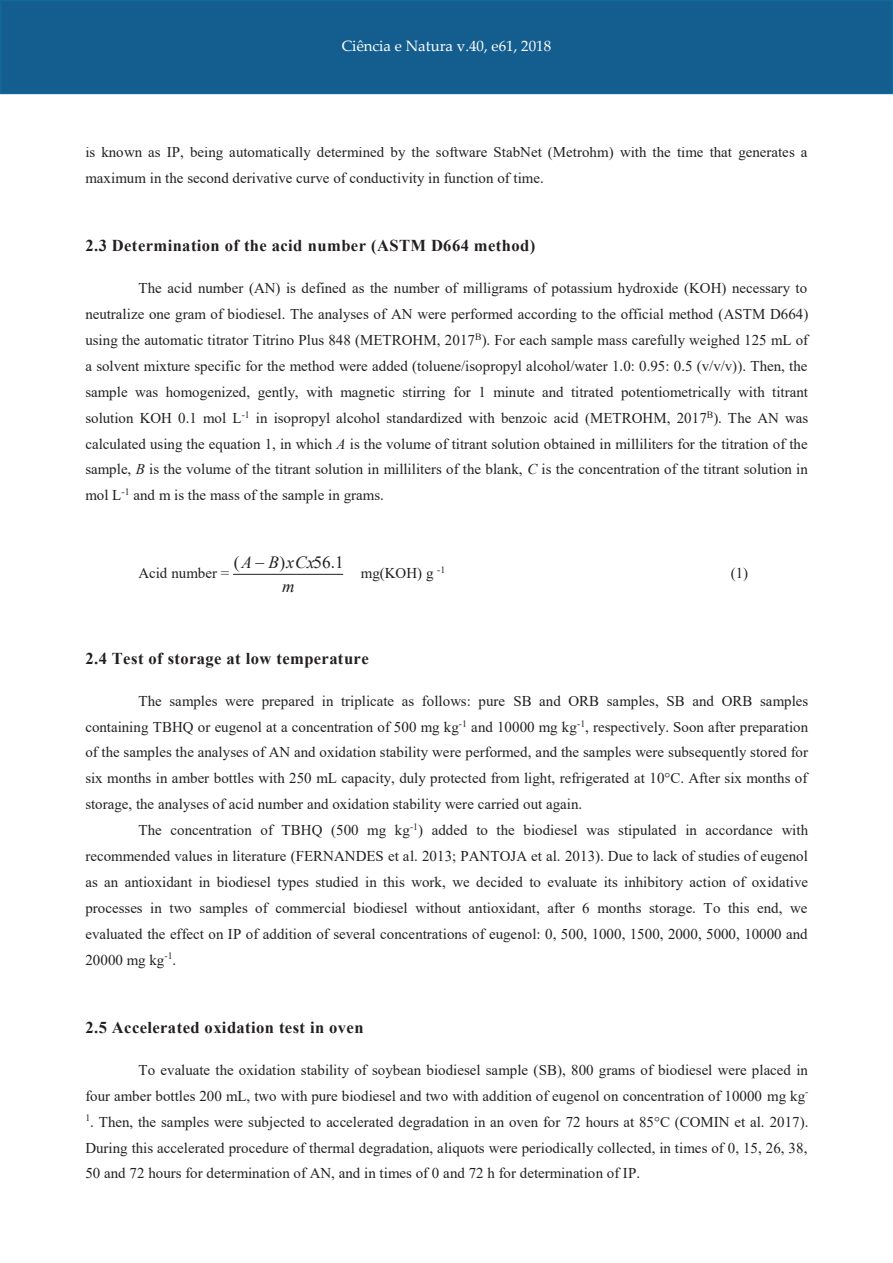
<style>
.page{position:relative;width:893px;height:1263px;background:#fff}
.page>*{position:absolute;margin:0;border:0;box-sizing:border-box;transform-origin:0 0}
.t1{font:17.1px "Times New Roman";color:#231f20}
.t2{font:italic 17.1px "Times New Roman";color:#231f20}
.t3{font:700 16.5px "Times New Roman";letter-spacing:.02em;color:#231f20}
.t4{font:15px/26px "Times New Roman";color:#231f20;text-align:justify}
.t5{font:15px "Palatino Linotype";color:#fff}
.s1{font-style:italic}
</style>
<div class="page">
<div style="left:0;top:0;width:893px;height:94px;background:#145e8f;border:2px solid #13679a"></div>
<hr style="left:233px;top:574px;width:110px;height:1px;background:#231f20">
<p class="t5" style="left:342px;top:35px;width:211px">Ciência e Natura v.40, e61, 2018</p>
<p class="t4" style="left:85px;top:139px;width:724px">is known as IP, being automatically determined by the software StabNet (Metrohm) with the time that generates a maximum in the second derivative curve of conductivity in function of time.</p>
<p class="t3" style="left:85px;top:234px;width:451px">2.3 Determination of the acid number (ASTM D664 method)</p>
<p class="t4" style="left:85px;top:275px;width:724px;text-indent:53px">The acid number (AN) is defined as the number of milligrams of potassium hydroxide (KOH) necessary to neutralize one gram of biodiesel. The analyses of AN were performed according to the official method (ASTM D664) using the automatic titrator Titrino Plus 848 (METROHM, 2017<sup>B</sup>). For each sample mass carefully weighed 125 mL of a solvent mixture specific for the method were added (toluene/isopropyl alcohol/water 1.0: 0.95: 0.5 (v/v/v)). Then, the sample was homogenized, gently, with magnetic stirring for 1 minute and titrated potentiometrically with titrant solution KOH 0.1 mol L<sup>-1</sup> in isopropyl alcohol standardized with benzoic acid (METROHM, 2017<sup>B</sup>). The AN was calculated using the equation 1, in which <span class="s1">A</span> is the volume of titrant solution obtained in milliliters for the titration of the sample, <span class="s1">B</span> is the volume of the titrant solution in milliliters of the blank, <span class="s1">C</span> is the concentration of the titrant solution in mol L<sup>-1</sup> and m is the mass of the sample in grams.</p>
<p class="t1" style="left:234px;top:550px;width:111px">(<span class="s1">A</span> − <span class="s1">B</span>)<span class="s1">xCx</span>56.1</p>
<p class="t4" style="left:139px;top:559px;width:92px">Acid number =</p>
<p class="t4" style="left:361px;top:559px;width:86px">mg(KOH) g <sup>-1</sup></p>
<p class="t4" style="left:731px;top:559px;width:19px">(1)</p>
<p class="t2" style="left:282px;top:574px;width:14px">m</p>
<p class="t3" style="left:85px;top:646px;width:285px">2.4 Test of storage at low temperature</p>
<p class="t4" style="left:85px;top:687px;width:724px;text-indent:53px">The samples were prepared in triplicate as follows: pure SB and ORB samples, SB and ORB samples containing TBHQ or eugenol at a concentration of 500 mg kg<sup>-1</sup> and 10000 mg kg<sup>-1</sup>, respectively. Soon after preparation of the samples the analyses of AN and oxidation stability were performed, and the samples were subsequently stored for six months in amber bottles with 250 mL capacity, duly protected from light, refrigerated at 10°C. After six months of storage, the analyses of acid number and oxidation stability were carried out again.</p>
<p class="t4" style="left:85px;top:817px;width:724px;text-indent:53px">The concentration of TBHQ (500 mg kg<sup>-1</sup>) added to the biodiesel was stipulated in accordance with recommended values in literature (FERNANDES et al. 2013; PANTOJA et al. 2013). Due to lack of studies of eugenol as an antioxidant in biodiesel types studied in this work, we decided to evaluate its inhibitory action of oxidative processes in two samples of commercial biodiesel without antioxidant, after 6 months storage. To this end, we evaluated the effect on IP of addition of several concentrations of eugenol: 0, 500, 1000, 1500, 2000, 5000, 10000 and 20000 mg kg<sup>-1</sup>.</p>
<p class="t3" style="left:85px;top:1015px;width:280px">2.5 Accelerated oxidation test in oven</p>
<p class="t4" style="left:85px;top:1056px;width:725px;text-align:right">To evaluate the oxidation stability of soybean biodiesel sample (SB), 800 grams of biodiesel were placed in<br>four amber bottles 200 mL, two with pure biodiesel and two with addition of eugenol on concentration of 10000 mg kg<sup>-</sup></p>
<p class="t4" style="left:85px;top:1108px;width:725px"><sup>1</sup>. Then, the samples were subjected to accelerated degradation in an oven for 72 hours at 85°C (COMIN et al. 2017).<br>During this accelerated procedure of thermal degradation, aliquots were periodically collected, in times of 0, 15, 26, 38, 50 and 72 hours for determination of AN, and in times of 0 and 72 h for determination of IP.</p>
</div>
